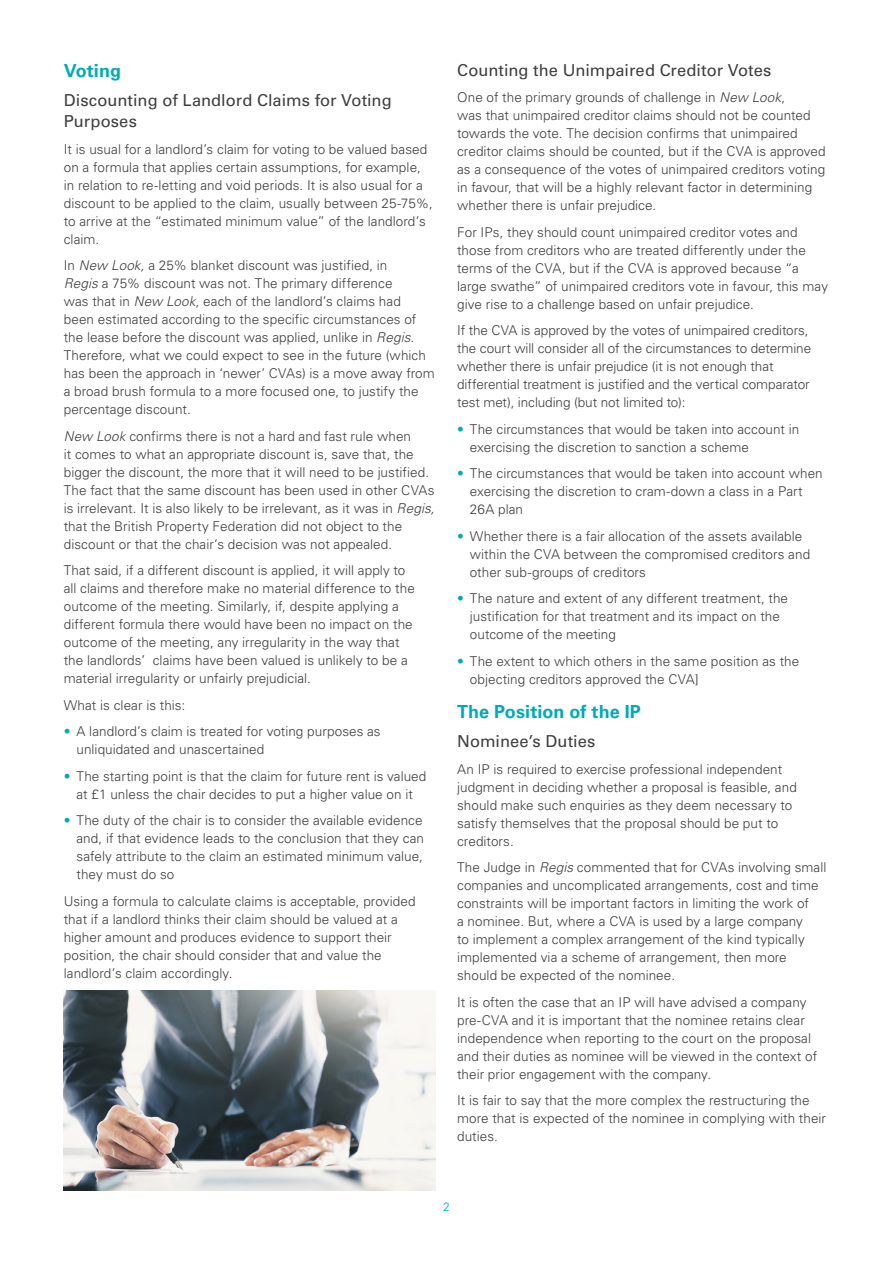
<style>
.page{position:relative;width:893px;height:1263px;background:#fff}
.page>*{position:absolute;margin:0;border:0;box-sizing:border-box;transform-origin:0 0}
.Body{font:700 18px "Univers LTCYR 65";letter-spacing:.005em;color:#00aab8}
.Body-2{font:16.5px/21px "Univers LTCYR 55 Roman";color:#3e3e3f}
.Body-3{font:300 13.5px/18px "Univers LTCYR 45";letter-spacing:.005em;color:#3e3e3f}
.t1{font:300 12px "Univers LTCYR 45";color:#00aab8}
.s1{font-style:italic}
.s2{color:#00aab8}
</style>
<div class="page">
<img style="left:64px;top:991px;width:372px;height:200px">
<p class="Body" style="left:64px;top:58px;width:59px">Voting</p>
<p class="Body-2" style="left:64px;top:89px;width:330px">Discounting of Landlord Claims for Voting<br>Purposes</p>
<p class="Body-3" style="left:64px;top:140px;width:371px">It is usual for a landlord’s claim for voting to be valued based on a formula that applies certain assumptions, for example, in relation to re-letting and void periods. It is also usual for a discount to be applied to the claim, usually between 25-75%, to arrive at the “estimated minimum value” of the landlord’s claim.</p>
<p class="Body-3" style="left:64px;top:256px;width:373px">In <span class="s1">New Look,</span> a 25% blanket discount was justified, in<br><span class="s1">Regis</span> a 75% discount was not. The primary difference<br>was that in <span class="s1">New Look,</span> each of the landlord’s claims had<br>been estimated according to the specific circumstances of the lease before the discount was applied, unlike in <span class="s1">Regis</span>.<br>Therefore, what we could expect to see in the future (which has been the approach in ‘newer’ CVAs) is a move away from a broad brush formula to a more focused one, to justify the percentage discount.</p>
<p class="Body-3" style="left:64px;top:427px;width:372px"><span class="s1">New Look</span> confirms there is not a hard and fast rule when<br>it comes to what an appropriate discount is, save that, the bigger the discount, the more that it will need to be justified.<br>The fact that the same discount has been used in other CVAs is irrelevant. It is also likely to be irrelevant, as it was in <span class="s1">Regis, </span>that the British Property Federation did not object to the discount or that the chair’s decision was not appealed.</p>
<p class="Body-3" style="left:64px;top:561px;width:353px">That said, if a different discount is applied, it will apply to all claims and therefore make no material difference to the outcome of the meeting. Similarly, if, despite applying a different formula there would have been no impact on the outcome of the meeting, any irregularity in the way that the landlords’ claims have been valued is unlikely to be a material irregularity or unfairly prejudicial.</p>
<p class="Body-3" style="left:64px;top:696px;width:123px">What is clear is this:</p>
<p class="Body-3" style="left:77px;top:722px;width:306px;text-indent:-13px"><span class="s2">•</span> A landlord’s claim is treated for voting purposes as unliquidated and unascertained</p>
<p class="Body-3" style="left:64px;top:767px;width:364px;text-align:center"><span class="s2">•</span> The starting point is that the claim for future rent is valued at £1 unless the chair decides to put a higher value on it</p>
<p class="Body-3" style="left:77px;top:811px;width:349px;text-align:justify;text-indent:-13px"><span class="s2">•</span> The duty of the chair is to consider the available evidence and, if that evidence leads to the conclusion that they can safely attribute to the claim an estimated minimum value, they must do so</p>
<p class="Body-3" style="left:64px;top:892px;width:353px">Using a formula to calculate claims is acceptable, provided that if a landlord thinks their claim should be valued at a higher amount and produces evidence to support their position, the chair should consider that and value the landlord’s claim accordingly.</p>
<p class="Body-2" style="left:457px;top:59px;width:316px">Counting the Unimpaired Creditor Votes</p>
<p class="Body-3" style="left:457px;top:88px;width:370px">One of the primary grounds of challenge in <span class="s1">New Look</span>,<br>was that unimpaired creditor claims should not be counted towards the vote. The decision confirms that unimpaired creditor claims should be counted, but if the CVA is approved as a consequence of the votes of unimpaired creditors voting in favour, that will be a highly relevant factor in determining whether there is unfair prejudice.</p>
<p class="Body-3" style="left:457px;top:223px;width:372px">For IPs, they should count unimpaired creditor votes and those from creditors who are treated differently under the terms of the CVA, but if the CVA is approved because “a large swathe” of unimpaired creditors vote in favour, this may give rise to a challenge based on unfair prejudice.</p>
<p class="Body-3" style="left:457px;top:321px;width:356px">If the CVA is approved by the votes of unimpaired creditors, the court will consider all of the circumstances to determine whether there is unfair prejudice (it is not enough that differential treatment is justified and the vertical comparator test met), including (but not limited to):</p>
<p class="Body-3" style="left:470px;top:420px;width:331px;text-indent:-13px"><span class="s2">•</span> The circumstances that would be taken into account in exercising the discretion to sanction a scheme</p>
<p class="Body-3" style="left:470px;top:464px;width:354px;text-indent:-13px"><span class="s2">•</span> The circumstances that would be taken into account when exercising the discretion to cram-down a class in a Part<br>26A plan</p>
<p class="Body-3" style="left:470px;top:527px;width:342px;text-indent:-13px"><span class="s2">•</span> Whether there is a fair allocation of the assets available within the CVA between the compromised creditors and other sub-groups of creditors</p>
<p class="Body-3" style="left:470px;top:589px;width:320px;text-indent:-13px"><span class="s2">•</span> The nature and extent of any different treatment, the justification for that treatment and its impact on the outcome of the meeting</p>
<p class="Body-3" style="left:470px;top:652px;width:331px;text-indent:-13px"><span class="s2">•</span> The extent to which others in the same position as the objecting creditors approved the CVA]</p>
<p class="Body" style="left:457px;top:699px;width:185px">The Position of the IP</p>
<p class="Body-2" style="left:457px;top:730px;width:140px">Nominee’s Duties</p>
<p class="Body-3" style="left:457px;top:760px;width:341px">An IP is required to exercise professional independent judgment in deciding whether a proposal is feasible, and should make such enquiries as they deem necessary to satisfy themselves that the proposal should be put to creditors.</p>
<p class="Body-3" style="left:457px;top:858px;width:371px">The Judge in <span class="s1">Regis</span> commented that for CVAs involving small companies and uncomplicated arrangements, cost and time constraints will be important factors in limiting the work of<br>a nominee. But, where a CVA is used by a large company<br>to implement a complex arrangement of the kind typically implemented via a scheme of arrangement, then more should be expected of the nominee.</p>
<p class="Body-3" style="left:457px;top:993px;width:362px">It is often the case that an IP will have advised a company pre-CVA and it is important that the nominee retains clear independence when reporting to the court on the proposal and their duties as nominee will be viewed in the context of their prior engagement with the company.</p>
<p class="Body-3" style="left:457px;top:1091px;width:370px">It is fair to say that the more complex the restructuring the more that is expected of the nominee in complying with their duties.</p>
<p class="t1" style="left:443px;top:1199px;width:8px">2</p>
</div>
